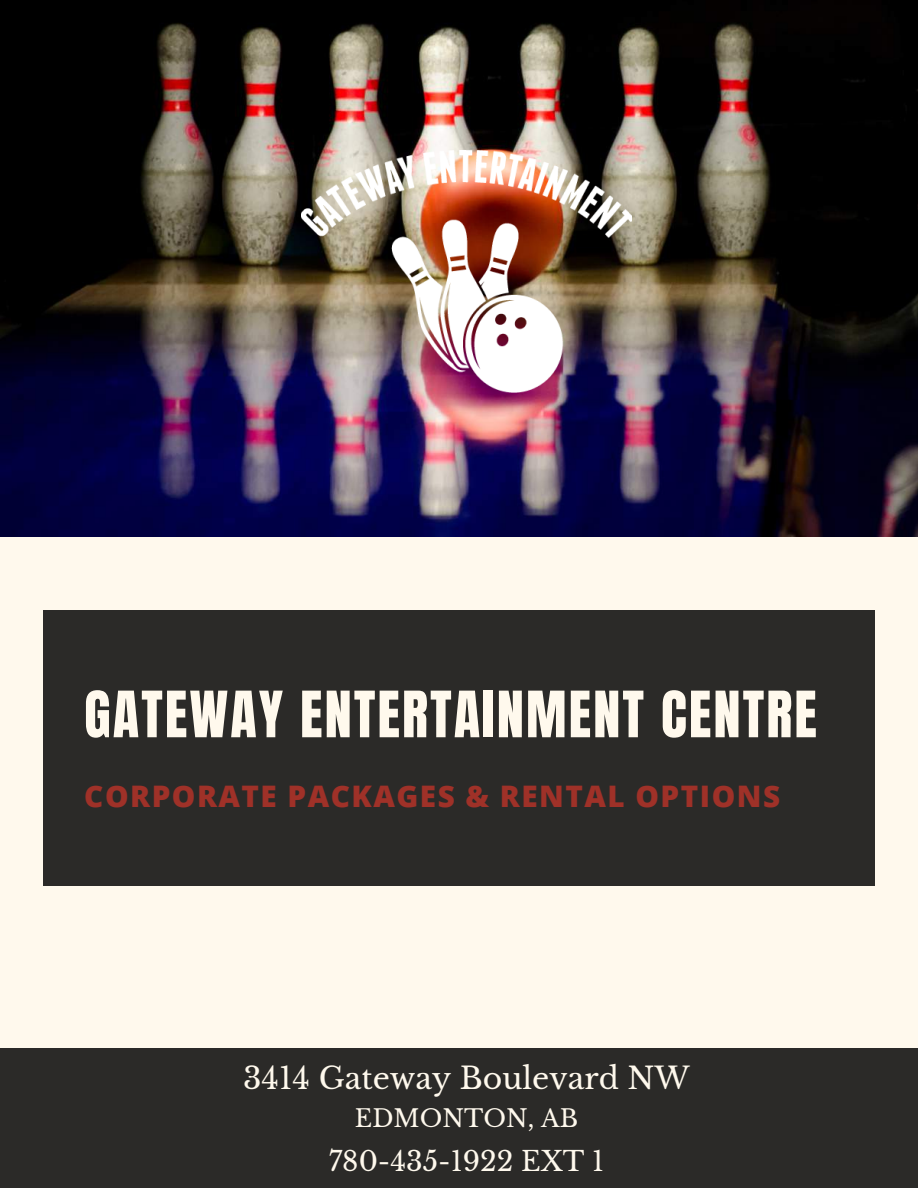
<style>
.page{position:relative;width:918px;height:1188px;background:#fff9ed}
.page>*{position:absolute;margin:0;border:0;box-sizing:border-box;transform-origin:0 0}
.t1{font:54.3px "Anton";letter-spacing:.04em;color:#fff9ed}
.t2{font:30px "Libre Baskerville";color:#fff9ed}
.t3{font:800 29.7px "Open Sans";letter-spacing:.05em;color:#9f3128}
.t4{font:27px "Libre Baskerville";color:#fff9ed}
.t5{font:24px "Libre Baskerville";color:#fff9ed}
</style>
<div class="page">
<div style="left:0;top:1049px;width:918px;height:139px;background:#2b2a28"></div>
<div style="left:43px;top:610px;width:832px;height:276px;background:#2b2a28"></div>
<img style="left:0;top:0;width:918px;height:537px">
<img style="left:301px;top:144px;width:331px;height:248px">
<h1 class="t1" style="left:84px;top:675px;width:734px">GATEWAY ENTERTAINMENT CENTRE</h1>
<p class="t3" style="left:84px;top:775px;width:697px">CORPORATE PACKAGES &amp; RENTAL OPTIONS</p>
<p class="t2" style="left:243px;top:1060px;width:448px">3414 Gateway Boulevard NW</p>
<p class="t5" style="left:355px;top:1103px;width:225px">EDMONTON, AB</p>
<p class="t4" style="left:329px;top:1145px;width:277px">780-435-1922 EXT 1</p>
</div>
